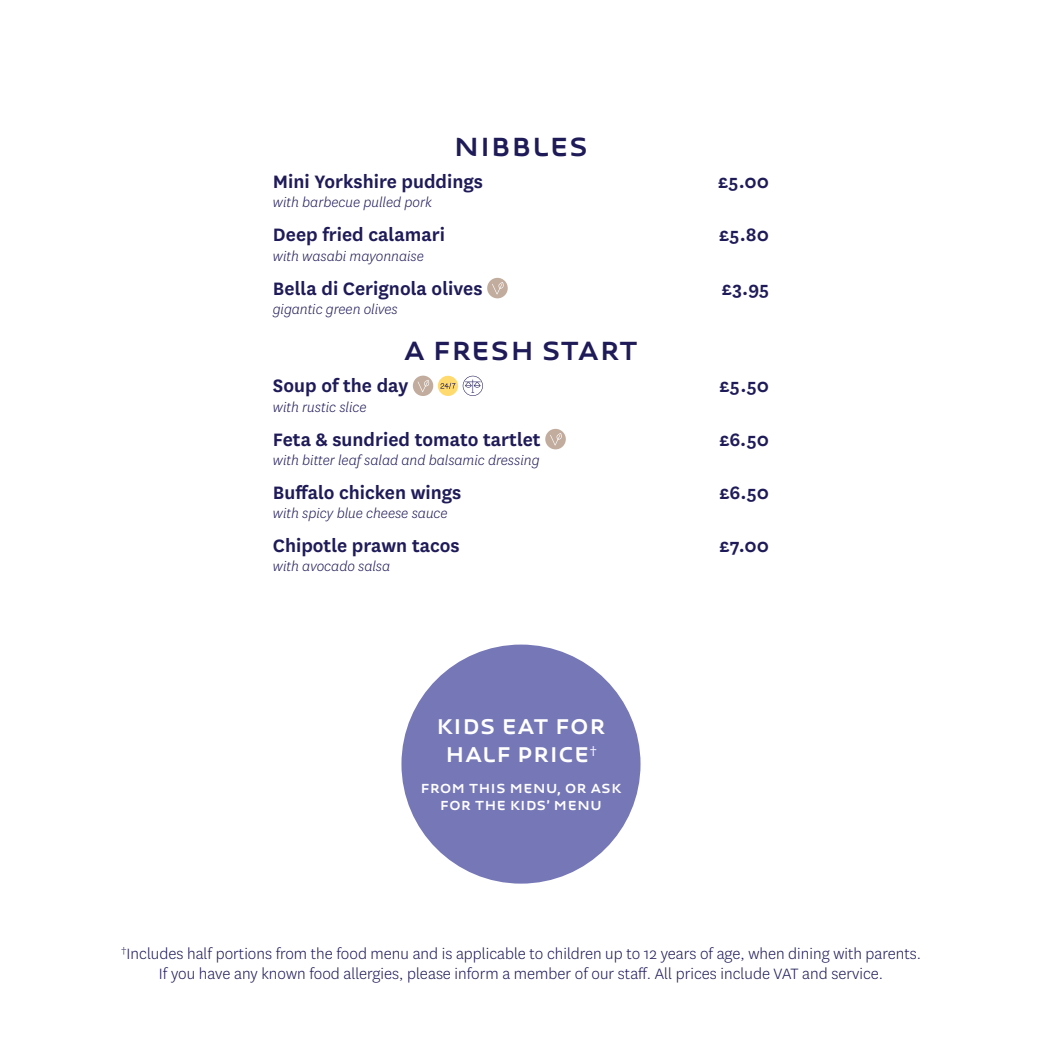
<style>
.page{position:relative;width:1042px;height:1042px;background:#fff}
.page>*{position:absolute;margin:0;border:0;box-sizing:border-box;transform-origin:0 0}
.t1{font:500 28px "Novotype";color:#1e1b58}
.t2{font:500 22.75px/27.3px "Novotype";color:#fff;text-align:center}
.t3{font:600 21px "National";color:#1e1b58}
.t4{font:300 17.5px/20.1px "National";color:#1e1b58;text-align:center}
.t5{font:italic 300 15.75px "National";color:#1e1b58}
.t6{font:500 14px/16.8px "Novotype";color:#fff;text-align:center}
</style>
<div class="page">
<div style="left:401px;top:644px;width:239px;height:239px;background:#7577b7;border-radius:50%"></div>
<div style="left:487px;top:278px;width:21px;height:20px;background:#c2ac9e;border-radius:50%"></div>
<svg style="left:492px;top:282px;width:12px;height:12px"></svg>
<div style="left:413px;top:376px;width:20px;height:20px;background:#c2ac9e;border-radius:50%"></div>
<svg style="left:418px;top:380px;width:12px;height:12px"></svg>
<div style="left:438px;top:376px;width:20px;height:20px;background:#ffda6f;border-radius:50%"></div>
<svg style="left:440px;top:383px;width:15px;height:6px"></svg>
<svg style="left:463px;top:376px;width:20px;height:20px"></svg>
<div style="left:545px;top:429px;width:21px;height:20px;background:#c2ac9e;border-radius:50%"></div>
<svg style="left:550px;top:433px;width:12px;height:12px"></svg>
<h1 class="t1" style="left:453px;top:129px;width:137px">Nibbles</h1>
<p class="t3" style="left:273px;top:167px;width:211px">Mini Yorkshire puddings</p>
<p class="t3" style="left:718px;top:167px;width:53px">£5.00</p>
<p class="t5" style="left:273px;top:193px;width:160px">with barbecue pulled pork</p>
<p class="t3" style="left:273px;top:220px;width:174px">Deep fried calamari</p>
<p class="t3" style="left:719px;top:220px;width:52px">£5.80</p>
<p class="t5" style="left:273px;top:246px;width:153px">with wasabi mayonnaise</p>
<p class="t3" style="left:273px;top:274px;width:211px">Bella di Cerignola olives</p>
<p class="t3" style="left:721px;top:274px;width:49px">£3.95</p>
<p class="t5" style="left:273px;top:299px;width:126px">gigantic green olives</p>
<h1 class="t1" style="left:404px;top:334px;width:236px">A FRESH START</h1>
<p class="t3" style="left:273px;top:371px;width:137px">Soup of the day</p>
<p class="t3" style="left:719px;top:371px;width:51px">£5.50</p>
<p class="t5" style="left:273px;top:397px;width:95px">with rustic slice</p>
<p class="t3" style="left:273px;top:425px;width:269px">Feta &amp; sundried tomato tartlet</p>
<p class="t3" style="left:719px;top:425px;width:52px">£6.50</p>
<p class="t5" style="left:273px;top:450px;width:268px">with bitter leaf salad and balsamic dressing</p>
<p class="t3" style="left:273px;top:478px;width:190px">Buffalo chicken wings</p>
<p class="t3" style="left:719px;top:478px;width:52px">£6.50</p>
<p class="t5" style="left:273px;top:504px;width:176px">with spicy blue cheese sauce</p>
<p class="t3" style="left:273px;top:531px;width:188px">Chipotle prawn tacos</p>
<p class="t3" style="left:719px;top:531px;width:51px">£7.00</p>
<p class="t5" style="left:273px;top:557px;width:119px">with avocado salsa</p>
<h2 class="t2" style="left:436px;top:713px;width:171px">KIDS EAT FOR<br>HALF PRICE<sup>†</sup></h2>
<p class="t6" style="left:420px;top:780px;width:203px">FROM THIS MENU, OR ASK<br>FOR THE KIDS’ MENU</p>
<p class="t4" style="left:121px;top:943px;width:801px"><sup>†</sup>Includes half portions from the food menu and is applicable to children up to 12 years of age, when dining with parents.<br>If you have any known food allergies, please inform a member of our staff. All prices include VAT and service.</p>
</div>
